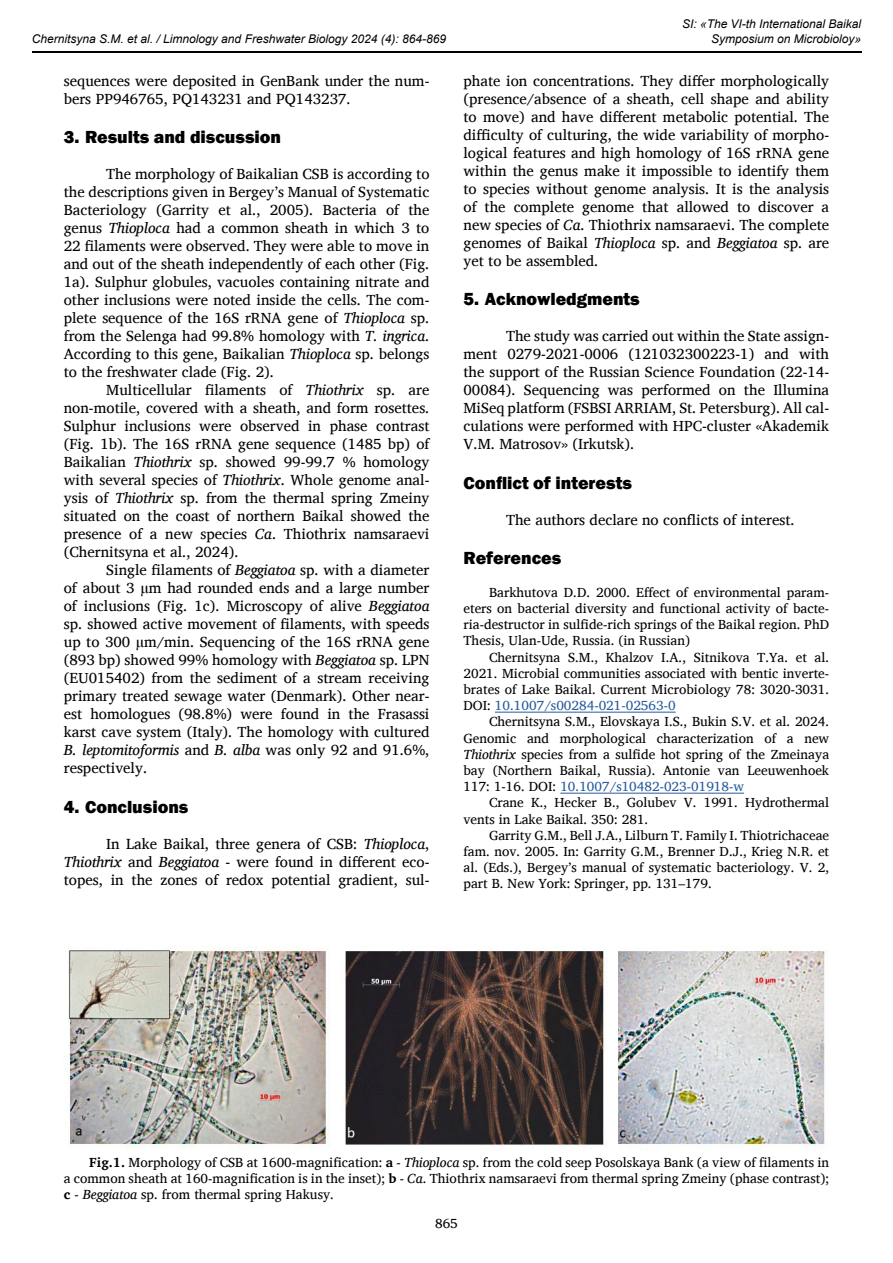
<style>
.page{position:relative;width:893px;height:1263px;background:#fff}
.page>*{position:absolute;margin:0;border:0;box-sizing:border-box;transform-origin:0 0}
.t1{font:800 18px "Franklin Gothic";color:#000}
.t2{font:15px/18px "Charis SIL";color:#000;text-align:justify}
.t3{font:13.5px/16.2px "Charis SIL";color:#000;text-align:justify}
.t4{font:italic 12px/14.4px "Arial";color:#000;text-align:right}
.s1{font-style:italic}
.s2{color:#275b9b}
.s3{font-weight:700}
</style>
<div class="page">
<hr style="left:32px;top:51px;width:829px;height:2px;background:#000">
<hr style="left:495px;top:712px;width:181px;height:1px;background:#275b9b">
<hr style="left:560px;top:793px;width:184px;height:1px;background:#275b9b">
<img style="left:68px;top:947px;width:757px;height:204px">
<p class="t4" style="left:32px;top:32px;width:416px">Chernitsyna S.M. et al. / Limnology and Freshwater Biology 2024 (4): 864-869</p>
<p class="t2" style="left:64px;top:71px;width:367px">sequences were deposited in GenBank under the num&shy;bers PP946765, PQ143231 and PQ143237.</p>
<p class="t1" style="left:64px;top:125px;width:219px">3. Results and discussion</p>
<p class="t2" style="left:64px;top:165px;width:367px;text-indent:43px">The morphology of Baikalian CSB is according to the descriptions given in Bergey’s Manual of Systematic Bacteriology (Garrity et al., 2005). Bacteria of the genus <span class="s1">Thioploca</span> had a common sheath in which 3 to 22 filaments were observed. They were able to move in and out of the sheath independently of each other (Fig.<br>1a). Sulphur globules, vacuoles containing nitrate and other inclusions were noted inside the cells. The com&shy;plete sequence of the 16S rRNA gene of <span class="s1">Thioploca</span> sp. from the Selenga had 99.8% homology with <span class="s1">T. ingrica</span>.<br>According to this gene, Baikalian <span class="s1">Thioploca</span> sp. belongs to the freshwater clade (Fig. 2).</p>
<p class="t2" style="left:64px;top:381px;width:367px;text-indent:43px">Multicellular filaments of <span class="s1">Thiothrix</span> sp. are non-motile, covered with a sheath, and form rosettes.<br>Sulphur inclusions were observed in phase contrast (Fig. 1b). The 16S rRNA gene sequence (1485 bp) of Baikalian <span class="s1">Thiothrix</span> sp. showed 99-99.7 % homology with several species of <span class="s1">Thiothrix</span>. Whole genome anal&shy;ysis of <span class="s1">Thiothrix</span> sp. from the thermal spring Zmeiny situated on the coast of northern Baikal showed the presence of a new species <span class="s1">Ca</span>. Thiothrix namsaraevi (Chernitsyna et al., 2024).</p>
<p class="t2" style="left:64px;top:561px;width:367px;text-indent:43px">Single filaments of <span class="s1">Beggiatoa</span> sp. with a diameter of about 3 µm had rounded ends and a large number of inclusions (Fig. 1c). Microscopy of alive <span class="s1">Beggiatoa </span>sp. showed active movement of filaments, with speeds up to 300 μm/min. Sequencing of the 16S rRNA gene (893 bp) showed 99% homology with <span class="s1">Beggiatoa</span> sp. LPN (EU015402) from the sediment of a stream receiving primary treated sewage water (Denmark). Other near&shy;est homologues (98.8%) were found in the Frasassi karst cave system (Italy). The homology with cultured <span class="s1">B. leptomitoformis</span> and <span class="s1">B. alba</span> was only 92 and 91.6%, respectively.</p>
<p class="t1" style="left:64px;top:795px;width:126px">4. Conclusions</p>
<p class="t2" style="left:64px;top:835px;width:367px;text-indent:43px">In Lake Baikal, three genera of CSB: <span class="s1">Thioploca</span>, <span class="s1">Thiothrix</span> and <span class="s1">Beggiatoa</span> - were found in different eco&shy;topes, in the zones of redox potential gradient, sul-</p>
<p class="t4" style="left:682px;top:17px;width:180px">SI: «The VI-th International Baikal<br>Symposium on Microbioloy»</p>
<p class="t2" style="left:463px;top:71px;width:367px">phate ion concentrations. They differ morphologically (presence/absence of a sheath, cell shape and ability to move) and have different metabolic potential. The difficulty of culturing, the wide variability of morpho&shy;logical features and high homology of 16S rRNA gene within the genus make it impossible to identify them to species without genome analysis. It is the analysis of the complete genome that allowed to discover a new species of <span class="s1">Ca</span>. Thiothrix namsaraevi. The complete genomes of Baikal <span class="s1">Thioploca</span> sp. and <span class="s1">Beggiatoa</span> sp. are yet to be assembled.</p>
<p class="t1" style="left:463px;top:287px;width:178px">5. Acknowledgments</p>
<p class="t2" style="left:463px;top:327px;width:367px;text-indent:43px">The study was carried out within the State assign&shy;ment 0279-2021-0006 (121032300223-1) and with the support of the Russian Science Foundation (22-14- 00084). Sequencing was performed on the Illumina MiSeq platform (FSBSI ARRIAM, St. Petersburg). All cal&shy;culations were performed with HPC-cluster «Akademik V.M. Matrosov» (Irkutsk).</p>
<p class="t1" style="left:463px;top:471px;width:170px">Conflict of interests</p>
<p class="t2" style="left:506px;top:511px;width:290px">The authors declare no conflicts of interest.</p>
<p class="t1" style="left:463px;top:547px;width:99px">References</p>
<p class="t3" style="left:463px;top:584px;width:367px;text-indent:26px">Barkhutova D.D. 2000. Effect of environmental param&shy;eters on bacterial diversity and functional activity of bacte&shy;ria-destructor in sulfide-rich springs of the Baikal region. PhD Thesis, Ulan-Ude, Russia. (in Russian)</p>
<p class="t3" style="left:463px;top:649px;width:367px;text-indent:26px">Chernitsyna S.M., Khalzov I.A., Sitnikova T.Ya. et al.<br>2021. Microbial communities associated with bentic inverte&shy;brates of Lake Baikal. Current Microbiology 78: 3020-3031.<br>DOI: <span class="s2">10.1007/s00284-021-02563-0</span></p>
<p class="t3" style="left:463px;top:714px;width:367px;text-indent:26px">Chernitsyna S.M., Elovskaya I.S., Bukin S.V. et al. 2024.<br>Genomic and morphological characterization of a new <span class="s1">Thiothrix</span> species from a sulfide hot spring of the Zmeinaya bay (Northern Baikal, Russia). Antonie van Leeuwenhoek 117: 1-16. DOI: <span class="s2">10.1007/s10482-023-01918-w</span></p>
<p class="t3" style="left:463px;top:795px;width:367px;text-indent:26px">Crane K., Hecker B., Golubev V. 1991. Hydrothermal vents in Lake Baikal. 350: 281.</p>
<p class="t3" style="left:463px;top:827px;width:367px;text-indent:26px">Garrity G.M., Bell J.A., Lilburn T. Family I. Thiotrichaceae fam. nov. 2005. In: Garrity G.M., Brenner D.J., Krieg N.R. et al. (Eds.), Bergey’s manual of systematic bacteriology. V. 2, part B. New York: Springer, pp. 131–179.</p>
<p class="t3" style="left:64px;top:1154px;width:767px;text-indent:26px"><span class="s3">Fig.1.</span> Morphology of CSB at 1600-magnification: <span class="s3">a</span> - <span class="s1">Thioploca</span> sp. from the cold seep Posolskaya Bank (a view of filaments in a common sheath at 160-magnification is in the inset); <span class="s3">b</span> - <span class="s1">Ca</span>. Thiothrix namsaraevi from thermal spring Zmeiny (phase contrast); <span class="s3">c</span> - <span class="s1">Beggiatoa</span> sp. from thermal spring Hakusy.</p>
<p class="t3" style="left:435px;top:1215px;width:24px">865</p>
</div>
